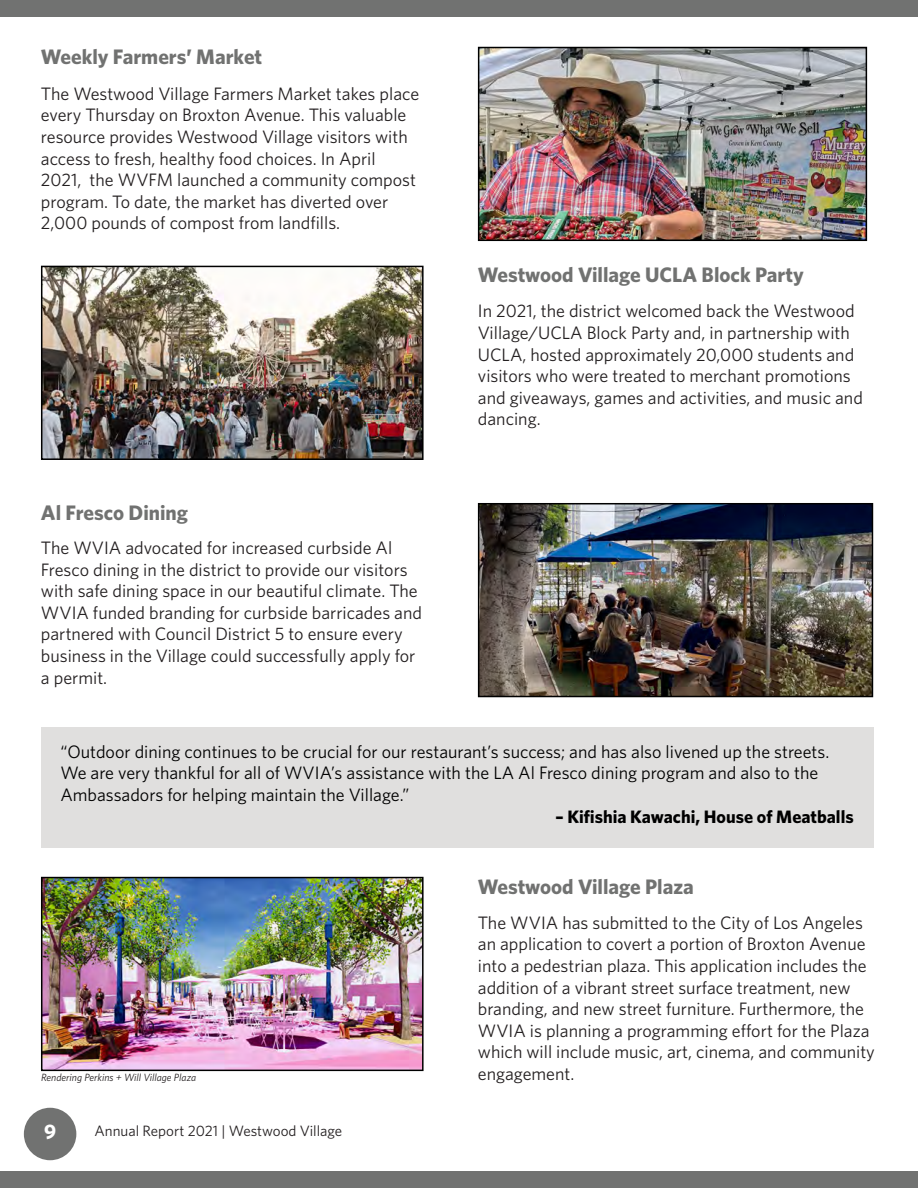
<style>
.page{position:relative;width:918px;height:1188px;background:#fff}
.page>*{position:absolute;margin:0;border:0;box-sizing:border-box;transform-origin:0 0}
.t1{font:700 21px "Whitney";color:#717271}
.t2{font:700 21px "Whitney";color:#fff}
.Paragraph_Style_4{font:18px/21.6px "Whitney";color:#231f20}
.t3{font:18px/21.6px "Whitney";color:#000}
.t4{font:700 18px "Whitney";color:#000}
.t5{font:15px "Whitney";color:#231f20}
.t6{font:italic 10.5px "Whitney";color:#231f20}
</style>
<div class="page">
<div style="left:24px;top:1108px;width:52px;height:52px;background:#717271;border-radius:50%"></div>
<div style="left:0;top:1171px;width:918px;height:17px;background:#717271"></div>
<div style="left:0;top:0;width:918px;height:17px;background:#717271"></div>
<img style="left:481px;top:50px;width:383px;height:188px">
<div style="left:478px;top:47px;width:389px;height:194px;border:2px solid #000"></div>
<img style="left:481px;top:506px;width:389px;height:188px">
<div style="left:478px;top:503px;width:395px;height:194px;border:2px solid #000"></div>
<img style="left:44px;top:269px;width:377px;height:188px">
<div style="left:41px;top:266px;width:383px;height:194px;border:2px solid #000"></div>
<img style="left:44px;top:880px;width:377px;height:188px">
<div style="left:41px;top:877px;width:383px;height:194px;border:2px solid #000"></div>
<div style="left:41px;top:727px;width:832px;height:121px;background:#e0dfde"></div>
<p class="t1" style="left:41px;top:42px;width:223px">Weekly Farmers’ Market</p>
<p class="Paragraph_Style_4" style="left:41px;top:82px;width:380px">The Westwood Village Farmers Market takes place every Thursday on Broxton Avenue. This valuable resource provides Westwood Village visitors with access to fresh, healthy food choices. In April 2021, the WVFM launched a community compost program. To date, the market has diverted over 2,000 pounds of compost from landfills.</p>
<p class="t1" style="left:41px;top:498px;width:149px">Al Fresco Dining</p>
<p class="Paragraph_Style_4" style="left:41px;top:536px;width:383px">The WVIA advocated for increased curbside Al Fresco dining in the district to provide our visitors with safe dining space in our beautiful climate. The WVIA funded branding for curbside barricades and partnered with Council District 5 to ensure every business in the Village could successfully apply for a permit.</p>
<p class="t1" style="left:478px;top:261px;width:327px">Westwood Village UCLA Block Party</p>
<p class="Paragraph_Style_4" style="left:478px;top:300px;width:387px">In 2021, the district welcomed back the Westwood Village/UCLA Block Party and, in partnership with UCLA, hosted approximately 20,000 students and visitors who were treated to merchant promotions and giveaways, games and activities, and music and dancing.</p>
<p class="t3" style="left:60px;top:740px;width:770px">“Outdoor dining continues to be crucial for our restaurant’s success; and has also livened up the streets.<br>We are very thankful for all of WVIA’s assistance with the LA Al Fresco dining program and also to the<br>Ambassadors for helping maintain the Village.”</p>
<p class="t4" style="left:555px;top:804px;width:300px">– Kifishia Kawachi, House of Meatballs</p>
<p class="t6" style="left:41px;top:1070px;width:156px">Rendering Perkins + Will Village Plaza</p>
<p class="t2" style="left:44px;top:1117px;width:14px">9</p>
<p class="t5" style="left:94px;top:1121px;width:249px">Annual Report 2021 | Westwood Village</p>
<p class="t1" style="left:478px;top:872px;width:217px">Westwood Village Plaza</p>
<p class="Paragraph_Style_4" style="left:478px;top:911px;width:399px">The WVIA has submitted to the City of Los Angeles an application to covert a portion of Broxton Avenue into a pedestrian plaza. This application includes the addition of a vibrant street surface treatment, new branding, and new street furniture. Furthermore, the WVIA is planning a programming effort for the Plaza which will include music, art, cinema, and community engagement.</p>
</div>
